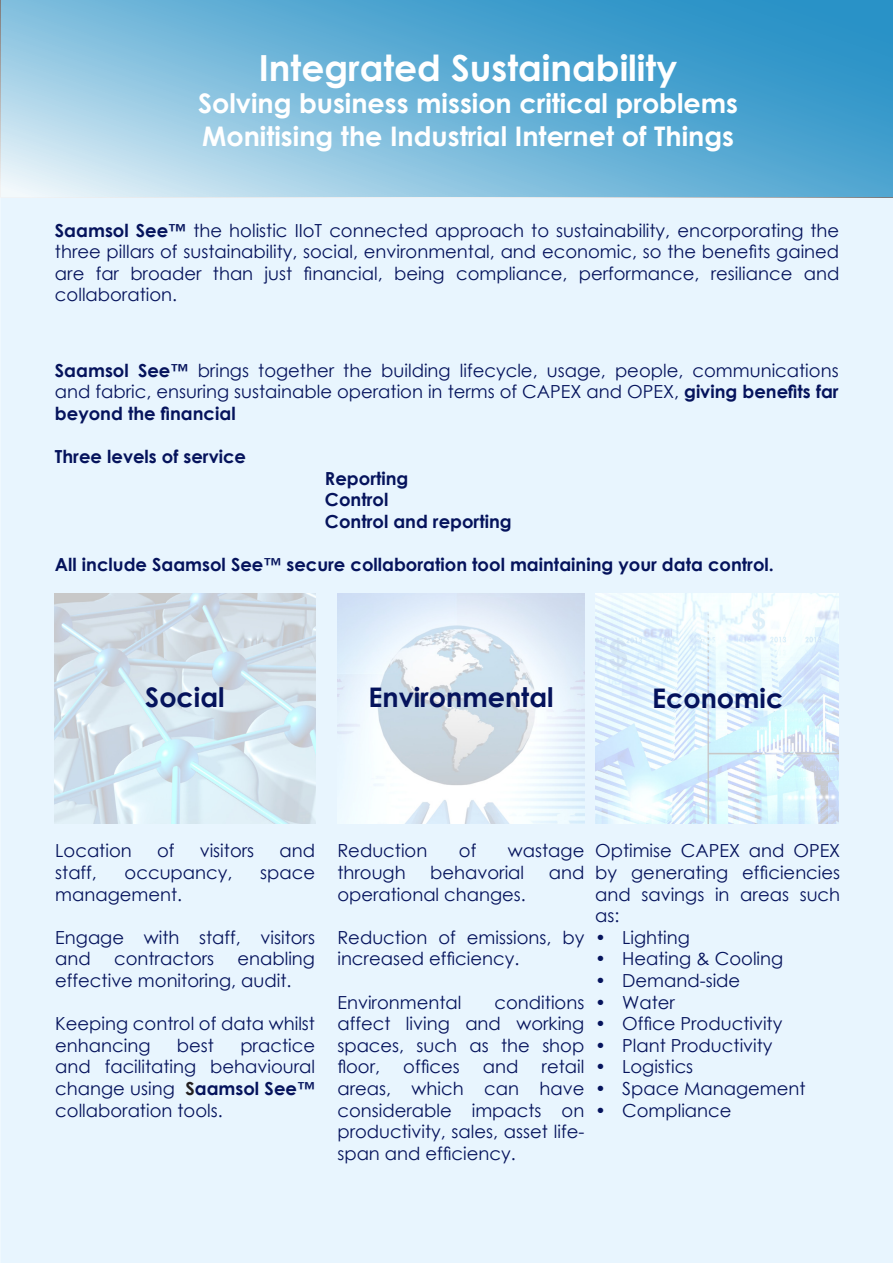
<style>
.page{position:relative;width:893px;height:1263px;background:#fff}
.page>*{position:absolute;margin:0;border:0;box-sizing:border-box;transform-origin:0 0}
.t1{font:700 36px "Century Gothic";color:#fff}
.t2{font:700 27px "Century Gothic";color:#fff}
.t3{font:700 27px "Century Gothic";color:#05135c}
.t4{font:18px/21.6px "Century Gothic";color:#05135c;text-align:justify}
.t5{font:700 18px "Century Gothic";color:#05135c}
.s1{font-weight:700}
.s2{font-weight:700;color:#231f20}
</style>
<div class="page">
<div style="left:0;top:198px;width:893px;height:1065px;background:#e8f5fe"></div>
<img style="left:337px;top:593px;width:247px;height:230px">
<svg style="left:0;top:0;width:893px;height:198px;background:#6fb5d8"></svg>
<img style="left:595px;top:593px;width:244px;height:230px">
<img style="left:55px;top:593px;width:260px;height:230px">
<p class="t1" style="left:259px;top:41px;width:420px">Integrated Sustainability</p>
<p class="t2" style="left:198px;top:83px;width:541px">Solving business mission critical problems</p>
<p class="t2" style="left:202px;top:116px;width:533px">Monitising the Industrial Internet of Things</p>
<p class="t4" style="left:55px;top:219px;width:786px"><span class="s1">Saamsol See™</span> the holistic IIoT connected approach to sustainability, encorporating the three pillars of sustainability, social, environmental, and economic, so the benefits gained are far broader than just financial, being compliance, performance, resiliance and collaboration.</p>
<p class="t4" style="left:55px;top:359px;width:785px"><span class="s1">Saamsol See™</span> brings together the building lifecycle, usage, people, communications and fabric, ensuring sustainable operation in terms of CAPEX and OPEX, <span class="s1">giving benefits far beyond the financial</span></p>
<p class="t5" style="left:55px;top:443px;width:193px">Three levels of service</p>
<p class="t5" style="left:325px;top:465px;width:85px">Reporting</p>
<p class="t5" style="left:325px;top:486px;width:65px">Control</p>
<p class="t5" style="left:325px;top:508px;width:188px">Control and reporting</p>
<p class="t5" style="left:55px;top:551px;width:720px">All include Saamsol See™ secure collaboration tool maintaining your data control.</p>
<p class="t3" style="left:145px;top:677px;width:81px">Social</p>
<p class="t3" style="left:368px;top:677px;width:187px">Environmental</p>
<p class="t3" style="left:652px;top:678px;width:133px">Economic</p>
<p class="t4" style="left:55px;top:840px;width:78px">Location</p>
<p class="t4" style="left:157px;top:840px;width:19px">of</p>
<p class="t4" style="left:200px;top:840px;width:56px">visitors</p>
<p class="t4" style="left:279px;top:840px;width:37px">and</p>
<p class="t4" style="left:55px;top:861px;width:43px">staff,</p>
<p class="t4" style="left:125px;top:861px;width:109px">occupancy,</p>
<p class="t4" style="left:260px;top:861px;width:56px">space</p>
<p class="t4" style="left:55px;top:883px;width:128px">management.</p>
<p class="t4" style="left:55px;top:926px;width:261px">Engage with staff, visitors and</p>
<p class="t4" style="left:55px;top:948px;width:261px;text-indent:182px">enabling effective monitoring, audit.</p>
<p class="t4" style="left:55px;top:1013px;width:261px">Keeping control of data whilst enhancing</p>
<p class="t4" style="left:114px;top:948px;width:102px">contractors</p>
<p class="t4" style="left:55px;top:1034px;width:261px;text-indent:185px">practice and facilitating behavioural change using <span class="s2">S</span><span class="s1">aamsol See™ </span>collaboration tools.</p>
<p class="t4" style="left:177px;top:1034px;width:39px">best</p>
<p class="t4" style="left:337px;top:840px;width:92px">Reduction</p>
<p class="t4" style="left:459px;top:840px;width:19px">of</p>
<p class="t4" style="left:508px;top:840px;width:78px">wastage</p>
<p class="t4" style="left:337px;top:861px;width:70px">through</p>
<p class="t4" style="left:430px;top:861px;width:95px">behavorial</p>
<p class="t4" style="left:549px;top:861px;width:37px">and</p>
<p class="t4" style="left:337px;top:883px;width:190px">operational changes.</p>
<p class="t4" style="left:337px;top:926px;width:248px">Reduction of emissions, by increased efficiency.</p>
<p class="t4" style="left:337px;top:991px;width:125px">Environmental</p>
<p class="t4" style="left:337px;top:991px;width:248px;text-indent:157px">conditions affect living and working spaces, such as the shop floor,</p>
<p class="t4" style="left:337px;top:1056px;width:248px;text-indent:204px">retail areas, which can have considerable impacts on productivity, sales, asset life&shy;span and efficiency.</p>
<p class="t4" style="left:403px;top:1056px;width:58px">offices</p>
<p class="t4" style="left:483px;top:1056px;width:37px">and</p>
<p class="t4" style="left:595px;top:840px;width:247px">Optimise CAPEX and OPEX by generating efficiencies and savings in areas such as:</p>
<p class="t4" style="left:595px;top:926px;width:96px">• Lighting</p>
<p class="t4" style="left:595px;top:948px;width:190px">• Heating &amp; Cooling</p>
<p class="t4" style="left:595px;top:969px;width:147px">• Demand-side</p>
<p class="t4" style="left:595px;top:991px;width:81px">• Water</p>
<p class="t4" style="left:595px;top:1013px;width:189px">• Office Productivity</p>
<p class="t4" style="left:595px;top:1034px;width:179px">• Plant Productivity</p>
<p class="t4" style="left:595px;top:1056px;width:100px">• Logistics</p>
<p class="t4" style="left:595px;top:1077px;width:212px">• Space Management</p>
<p class="t4" style="left:595px;top:1099px;width:138px">• Compliance</p>
</div>
